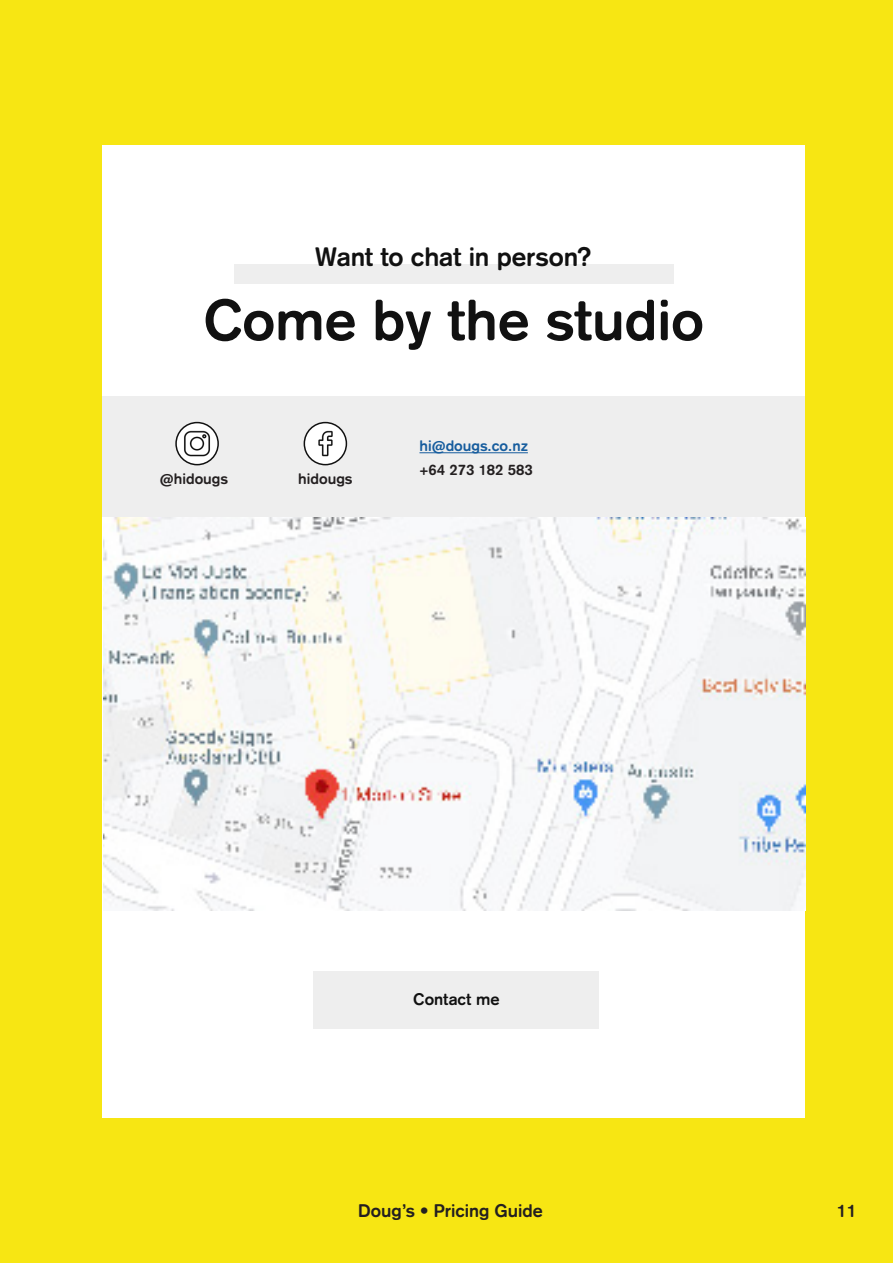
<style>
.page{position:relative;width:893px;height:1263px;background:#f7e613}
.page>*{position:absolute;margin:0;border:0;box-sizing:border-box;transform-origin:0 0}
.Strong_Heading{font:700 57px "Basic Commercial SR Pro";color:#111}
.Pre-Heading{font:700 26.25px "Basic Commercial SR Pro";letter-spacing:-.005em;color:#111}
.t1{font:700 18px "Basic Commercial SR Pro";color:#231f20}
.Sub_Header{font:700 16.5px "Basic Commercial SR Pro";color:#111}
.t2{font:700 15px "Basic Commercial SR Pro";color:#231f20}
.t3{font:700 15px "Basic Commercial SR Pro";color:#175d9e}
</style>
<div class="page">
<div style="left:103px;top:145px;width:702px;height:972px;background:#fff"></div>
<div style="left:234px;top:264px;width:439px;height:20px;background:#eee"></div>
<div style="left:314px;top:971px;width:285px;height:58px;background:#eee"></div>
<div style="left:103px;top:396px;width:702px;height:121px;background:#eee"></div>
<svg style="left:176px;top:423px;width:42px;height:42px"></svg>
<img style="left:179px;top:425px;width:36px;height:37px">
<div style="left:175px;top:422px;width:44px;height:43px;border:2px solid #111;border-radius:50%"></div>
<div style="left:304px;top:423px;width:42px;height:42px;background:#2c2c2c;border-radius:50%"></div>
<img style="left:307px;top:425px;width:37px;height:37px">
<div style="left:304px;top:422px;width:43px;height:43px;border:2px solid #111;border-radius:50%"></div>
<hr style="left:419px;top:452px;width:109px;height:1px;background:#175d9e">
<img style="left:103px;top:517px;width:702px;height:393px">
<p class="Pre-Heading" style="left:315px;top:241px;width:278px">Want to chat in person?</p>
<p class="Strong_Heading" style="left:203px;top:286px;width:502px">Come by the studio</p>
<p class="t2" style="left:160px;top:470px;width:70px">@hidougs</p>
<p class="t2" style="left:298px;top:470px;width:56px">hidougs</p>
<p class="t3" style="left:419px;top:437px;width:110px">hi@dougs.co.nz</p>
<p class="t2" style="left:419px;top:461px;width:115px">+64 273 182 583</p>
<p class="Sub_Header" style="left:413px;top:990px;width:88px">Contact me</p>
<p class="t1" style="left:358px;top:1200px;width:186px">Doug’s • Pricing Guide</p>
<p class="t1" style="left:837px;top:1199px;width:22px">11</p>
</div>
